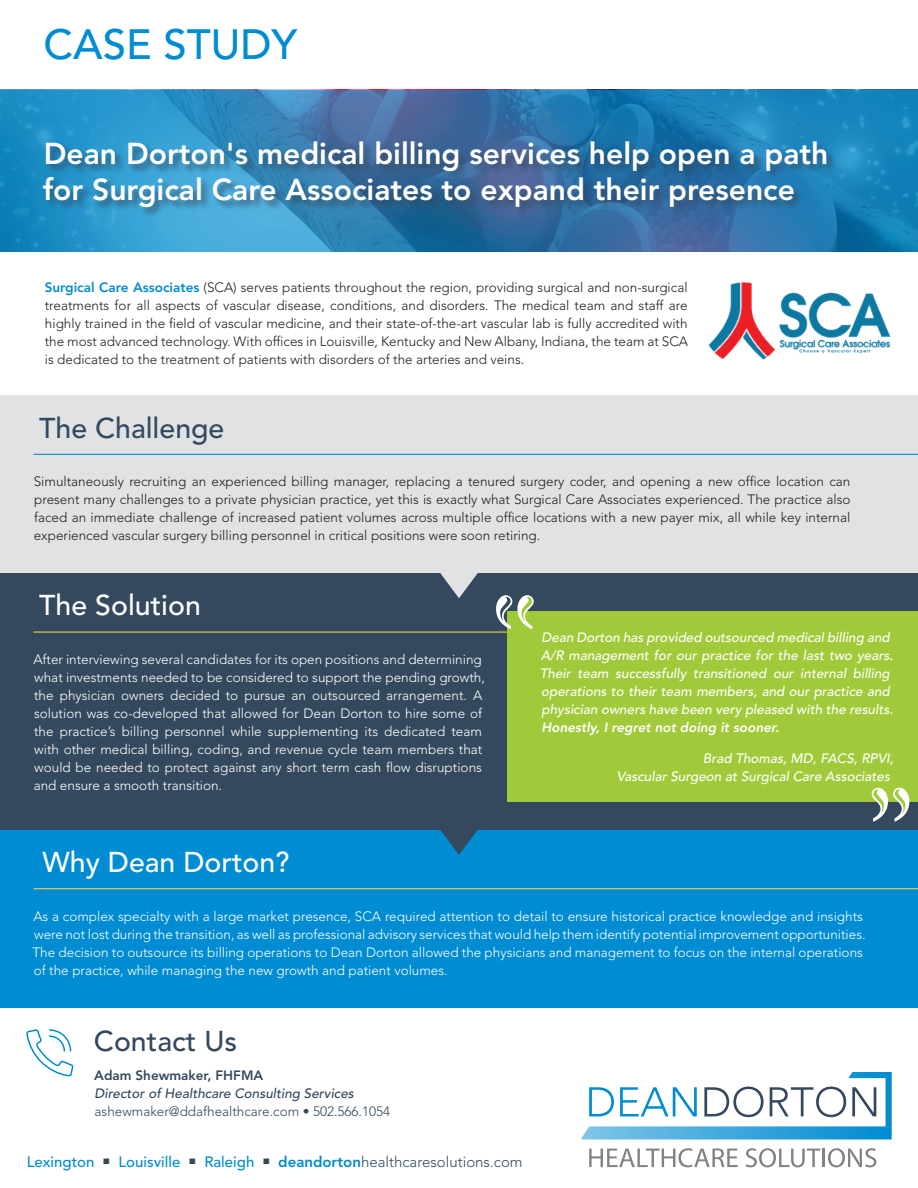
<style>
.page{position:relative;width:918px;height:1188px;background:#fff}
.page>*{position:absolute;margin:0;border:0;box-sizing:border-box;transform-origin:0 0}
.t1{font:108px "Imprint MT Shadow";color:#fff}
.t2{font:500 42px "Avenir LT Std";color:#008cd2}
.t3{font:800 30px/36px "Avenir LT Std";color:#fff}
.t4{font:500 28.5px "Avenir LT Std";color:#fff}
.t5{font:500 28.5px "Avenir LT Std";color:#34495e}
.t6{font:500 15px "Avenir LT Std";color:#008cd2}
.t7{font:300 13.5px/18px "Avenir LT Std";color:#fff}
.t8{font:300 13.5px/18px "Avenir LT Std";color:#231f20;text-align:justify}
.t9{font:italic 500 13.5px/18px "Avenir LT Std";color:#fff}
.t10{font:300 13.5px "Avenir LT Std";color:#34495e}
.t11{font:italic 500 13.5px "Avenir LT Std";color:#34495e}
.t12{font:italic 800 13.5px "Avenir LT Std";color:#fff}
.t13{font:800 13.5px "Avenir LT Std";color:#34495e}
.s1{font-weight:800;color:#008cd2}
.s2{font-weight:800}
.s3{font-weight:300;color:#34495e}
</style>
<div class="page">
<svg style="left:581px;top:1072px;width:311px;height:68px"></svg>
<svg style="left:589px;top:1148px;width:149px;height:19px"></svg>
<svg style="left:746px;top:1148px;width:130px;height:19px"></svg>
<div style="left:0;top:830px;width:918px;height:177px;background:#008cd2"></div>
<hr style="left:34px;top:888px;width:884px;height:1px;background:#f6cf46">
<div style="left:0;top:395px;width:918px;height:178px;background:#e1e2e4"></div>
<div style="left:0;top:573px;width:918px;height:257px;background:#34495e"></div>
<svg style="left:440px;top:830px;width:38px;height:25px"></svg>
<hr style="left:34px;top:632px;width:884px;height:1px;background:#f6cf46">
<svg style="left:0;top:90px;width:918px;height:161px;background:#2981b7"></svg>
<div style="left:42px;top:141px;width:795px;height:77px;background:#34495e;opacity:.75"></div>
<svg style="left:440px;top:573px;width:38px;height:25px"></svg>
<hr style="left:34px;top:454px;width:884px;height:1px;background:#008cd2">
<div style="left:508px;top:611px;width:410px;height:191px;background:#a1ca3a"></div>
<svg style="left:878px;top:802px;width:9px;height:13px"></svg>
<svg style="left:899px;top:802px;width:9px;height:14px"></svg>
<svg style="left:26px;top:1029px;width:48px;height:48px"></svg>
<img style="left:708px;top:282px;width:183px;height:77px">
<svg style="left:507px;top:596px;width:26px;height:33px"></svg>
<h2 class="t2" style="left:44px;top:20px;width:255px">CASE STUDY</h2>
<h3 class="t3" style="left:43px;top:136px;width:787px">Dean Dorton's medical billing services help open a path for Surgical Care Associates to expand their presence</h3>
<p class="t8" style="left:45px;top:279px;width:645px"><span class="s1">Surgical Care Associates</span> (SCA) serves patients throughout the region, providing surgical and non-surgical treatments for all aspects of vascular disease, conditions, and disorders. The medical team and staff are highly trained in the field of vascular medicine, and their state-of-the-art vascular lab is fully accredited with the most advanced technology. With offices in Louisville, Kentucky and New Albany, Indiana, the team at SCA is dedicated to the treatment of patients with disorders of the arteries and veins.</p>
<h3 class="t5" style="left:39px;top:411px;width:187px">The Challenge</h3>
<p class="t8" style="left:34px;top:473px;width:818px">Simultaneously recruiting an experienced billing manager, replacing a tenured surgery coder, and opening a new office location can present many challenges to a private physician practice, yet this is exactly what Surgical Care Associates experienced. The practice also faced an immediate challenge of increased patient volumes across multiple office locations with a new payer mix, all while key internal experienced vascular surgery billing personnel in critical positions were soon retiring.</p>
<h3 class="t4" style="left:39px;top:589px;width:163px">The Solution</h3>
<p class="t7" style="left:33px;top:650px;width:453px">After interviewing several candidates for its open positions and determining what investments needed to be considered to support the pending growth, the physician owners decided to pursue an outsourced arrangement. A solution was co-developed that allowed for Dean Dorton to hire some of the practice’s billing personnel while supplementing its dedicated team with other medical billing, coding, and revenue cycle team members that would be needed to protect against any short term cash flow disruptions and ensure a smooth transition.</p>
<p class="t9" style="left:540px;top:629px;width:355px">Dean Dorton has provided outsourced medical billing and A/R management for our practice for the last two years.<br>Their team successfully transitioned our internal billing operations to their team members, and our practice and physician owners have been very pleased with the results.</p>
<p class="t12" style="left:541px;top:719px;width:239px">Honestly, I regret not doing it sooner.</p>
<p class="t9" style="left:617px;top:750px;width:278px;text-align:right">Brad Thomas, MD, FACS, RPVI,<br>Vascular Surgeon at Surgical Care Associates</p>
<h1 class="t1" style="left:867px;top:763px;width:49px">"</h1>
<h3 class="t4" style="left:42px;top:846px;width:249px">Why Dean Dorton?</h3>
<p class="t7" style="left:33px;top:907px;width:835px">As a complex specialty with a large market presence, SCA required attention to detail to ensure historical practice knowledge and insights were not lost during the transition, as well as professional advisory services that would help them identify potential improvement opportunities.<br>The decision to outsource its billing operations to Dean Dorton allowed the physicians and management to focus on the internal operations of the practice, while managing the new growth and patient volumes.</p>
<h3 class="t5" style="left:94px;top:1024px;width:145px">Contact Us</h3>
<p class="t13" style="left:94px;top:1068px;width:170px">Adam Shewmaker, FHFMA</p>
<p class="t11" style="left:95px;top:1086px;width:261px">Director of Healthcare Consulting Services</p>
<p class="t10" style="left:95px;top:1104px;width:297px">ashewmaker@ddafhealthcare.com • 502.566.1054</p>
<p class="t6" style="left:27px;top:1154px;width:498px">Lexington <sup>■</sup> Louisville <sup>■</sup> Raleigh <sup>■</sup> <span class="s2">deandorton</span><span class="s3">healthcaresolutions.com</span></p>
</div>
